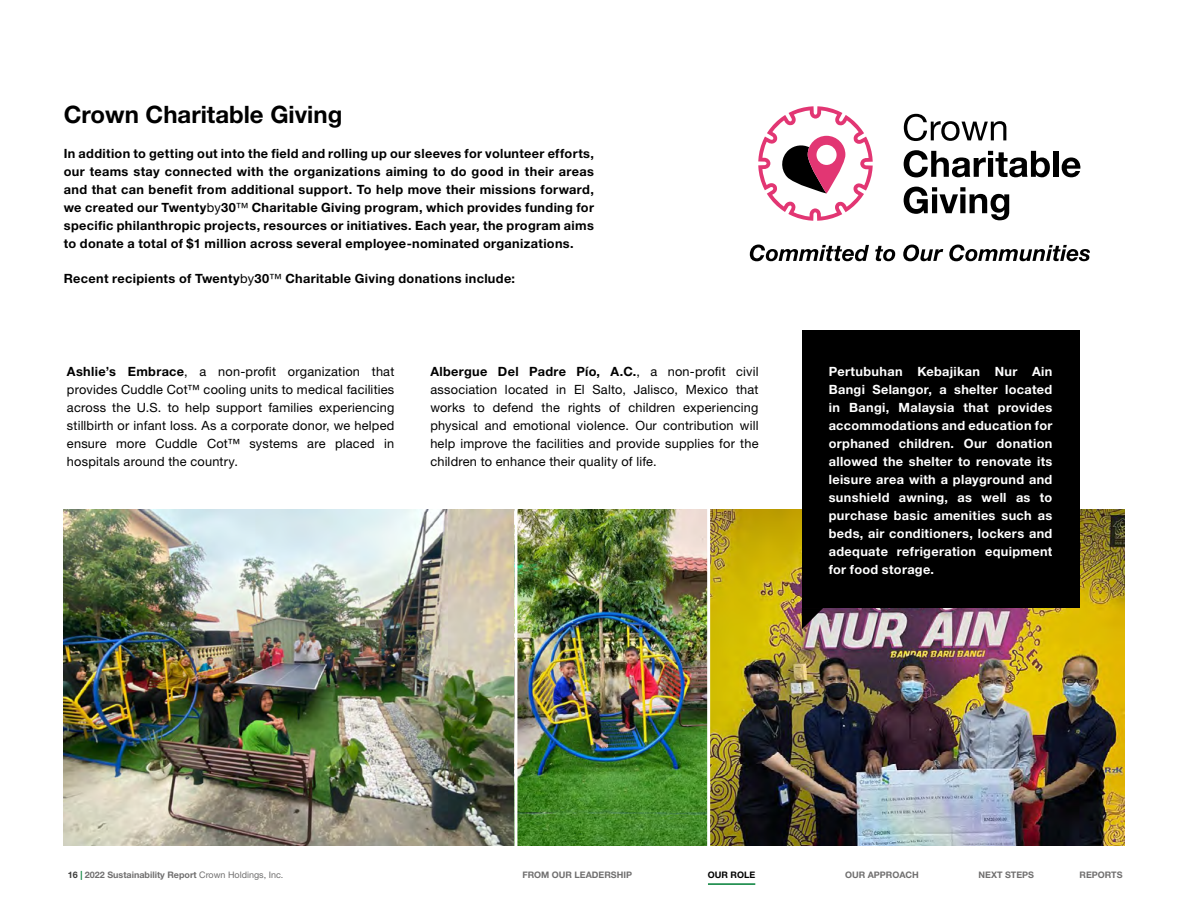
<style>
.page{position:relative;width:1188px;height:918px;background:#fff}
.page>*{position:absolute;margin:0;border:0;box-sizing:border-box;transform-origin:0 0}
.t1{font:700 24px "Helvetica Neue LT Std";color:#000}
.t2{font:12.75px/18px "Helvetica Neue LT Std";letter-spacing:.015em;color:#000;text-align:justify}
.t3{font:700 12.75px/18px "Helvetica Neue LT Std";letter-spacing:.025em;color:#000;text-align:justify}
.t4{font:700 12.75px/18px "Helvetica Neue LT Std";letter-spacing:.025em;color:#fff;text-align:justify}
.t5{font:700 9px "Helvetica Neue LT Std";color:#706f6f}
.t6{font:700 9px "Helvetica Neue LT Std";color:#000}
.s1{font-weight:400}
.s2{font-weight:700}
.s3{color:#3c3c3b}
.s4{color:#007e36}
</style>
<div class="page">
<hr style="left:708px;top:883px;width:47px;height:2px;background:#007e36">
<img style="left:710px;top:509px;width:414px;height:337px">
<img style="left:64px;top:509px;width:643px;height:337px">
<svg style="left:750px;top:245px;width:119px;height:16px"></svg>
<svg style="left:875px;top:246px;width:20px;height:15px"></svg>
<svg style="left:903px;top:245px;width:40px;height:16px"></svg>
<svg style="left:949px;top:245px;width:141px;height:16px"></svg>
<svg style="left:758px;top:106px;width:115px;height:115px"></svg>
<svg style="left:904px;top:114px;width:102px;height:27px"></svg>
<svg style="left:904px;top:150px;width:146px;height:27px"></svg>
<div style="left:1053px;top:151px;width:5px;height:26px;background:#000"></div>
<svg style="left:1062px;top:157px;width:19px;height:20px"></svg>
<svg style="left:904px;top:187px;width:105px;height:33px"></svg>
<div style="left:802px;top:331px;width:278px;height:277px;background:#000"></div>
<svg style="left:802px;top:608px;width:21px;height:21px"></svg>
<hr style="left:514px;top:490px;width:3px;height:393px;background:#fff">
<h1 class="t1" style="left:64px;top:100px;width:280px">Crown Charitable Giving</h1>
<p class="t3" style="left:64px;top:145px;width:532px">In addition to getting out into the field and rolling up our sleeves for volunteer efforts, our teams stay connected with the organizations aiming to do good in their areas and that can benefit from additional support. To help move their missions forward, we created our Twenty<span class="s1">by</span>30<span class="s1">™</span> Charitable Giving program, which provides funding for specific philanthropic projects, resources or initiatives. Each year, the program aims to donate a total of $1 million across several employee-nominated organizations.</p>
<p class="t3" style="left:64px;top:270px;width:453px">Recent recipients of Twenty<span class="s1">by</span>30<span class="s1">™</span> Charitable Giving donations include:</p>
<p class="t2" style="left:67px;top:362px;width:329px"><span class="s2">Ashlie’s Embrace</span>, a non-profit organization that provides Cuddle Cot™ cooling units to medical facilities across the U.S. to help support families experiencing stillbirth or infant loss. As a corporate donor, we helped ensure more Cuddle Cot™ systems are placed in hospitals around the country.</p>
<p class="t2" style="left:430px;top:362px;width:330px"><span class="s2">Albergue Del Padre Pío, A.C.</span>, a non-profit civil association located in El Salto, Jalisco, Mexico that works to defend the rights of children experiencing physical and emotional violence. Our contribution will help improve the facilities and provide supplies for the children to enhance their quality of life.</p>
<p class="t4" style="left:829px;top:362px;width:225px">Pertubuhan Kebajikan Nur Ain Bangi Selangor, a shelter located in Bangi, Malaysia that provides accommodations and education for orphaned children. Our donation allowed the shelter to renovate its leisure area with a playground and sunshield awning, as well as to purchase basic amenities such as beds, air conditioners, lockers and adequate refrigeration equipment for food storage.</p>
<p class="t5" style="left:68px;top:869px;width:217px"><span class="s3">16</span> <span class="s4">|</span> 2022 Sustainability Report <span class="s1">Crown Holdings, Inc.</span></p>
<p class="t5" style="left:522px;top:869px;width:111px">FROM OUR LEADERSHIP</p>
<p class="t6" style="left:708px;top:869px;width:49px">OUR ROLE</p>
<p class="t5" style="left:845px;top:869px;width:75px">OUR APPROACH</p>
<p class="t5" style="left:979px;top:869px;width:57px">NEXT STEPS</p>
<p class="t5" style="left:1080px;top:869px;width:45px">REPORTS</p>
</div>
